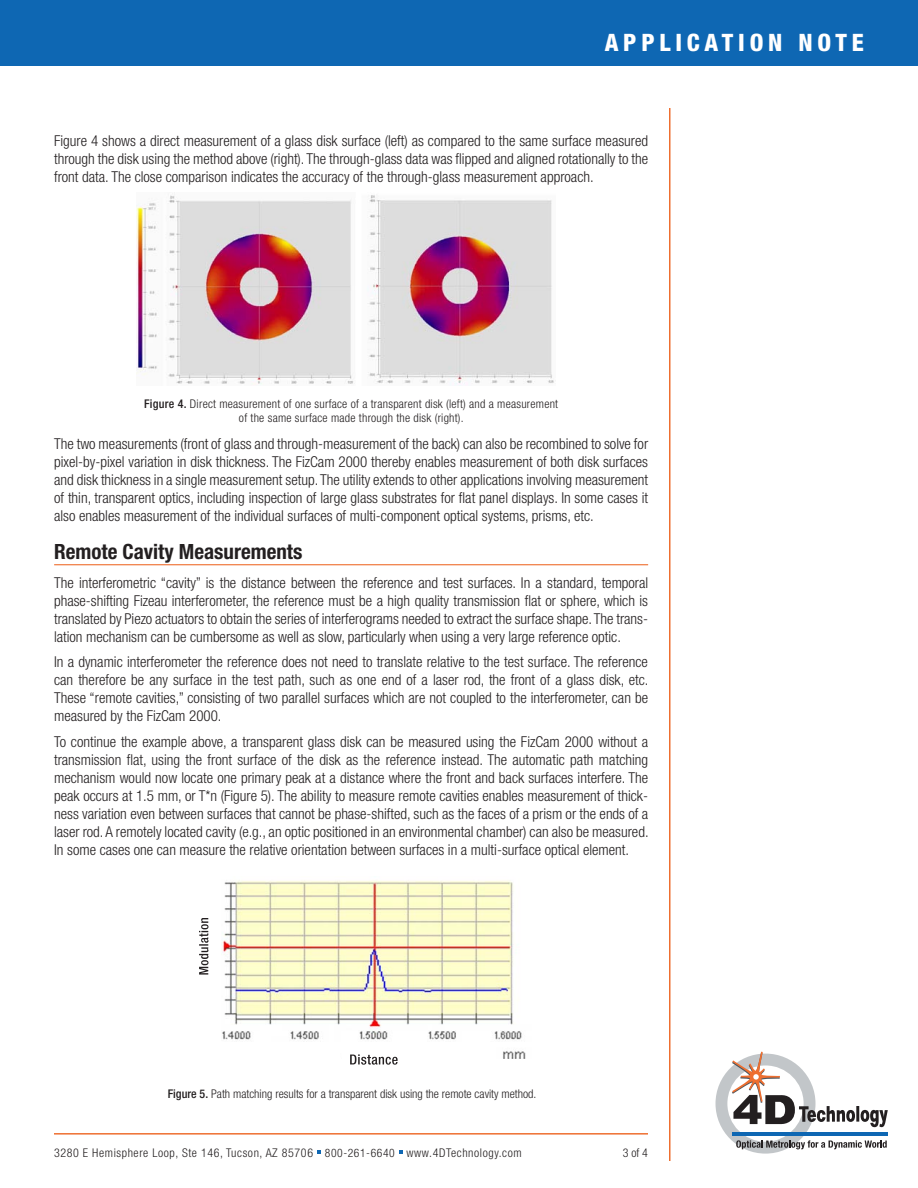
<style>
.page{position:relative;width:918px;height:1188px;background:#fff}
.page>*{position:absolute;margin:0;border:0;box-sizing:border-box;transform-origin:0 0}
.t1{font:800 condensed 24px "Helvetica Neue";letter-spacing:.2em;color:#fff}
.t2{font:700 condensed 21px "Helvetica Neue";color:#231f20}
.Body_Text{font:300 condensed 15px/18px "Helvetica Neue";color:#231f20;text-align:justify}
.t3{font:300 condensed 12px/14.4px "Helvetica Neue";letter-spacing:.02em;color:#231f20;text-align:center}
.t4{font:300 condensed 12px "Helvetica Neue";letter-spacing:.05em;color:#231f20}
.t5{font:300 condensed 12px "Helvetica Neue";color:#231f20}
.s1{font-weight:500}
.s2{font-size:11.7px}
</style>
<div class="page">
<svg style="left:317px;top:1150px;width:4px;height:4px"></svg>
<svg style="left:399px;top:1150px;width:3px;height:4px"></svg>
<hr style="left:54px;top:1133px;width:594px;height:2px;background:#ee6f30">
<svg style="left:716px;top:1052px;width:172px;height:102px"></svg>
<div style="left:0;top:0;width:918px;height:66px;background:#0e67b3"></div>
<hr style="left:669px;top:108px;width:1px;height:1053px;background:#ee6f30">
<hr style="left:54px;top:564px;width:594px;height:1px;background:#ee6f30">
<img style="left:221px;top:880px;width:305px;height:178px">
<img style="left:137px;top:195px;width:417px;height:190px">
<svg style="left:199px;top:918px;width:9px;height:57px"></svg>
<div style="left:343px;top:1052px;width:72px;height:15px;background:#fff"></div>
<svg style="left:350px;top:1054px;width:48px;height:11px"></svg>
<p class="t1" style="left:605px;top:28px;width:261px">APPLICATION NOTE</p>
<p class="Body_Text" style="left:54px;top:131px;width:596px">Figure 4 shows a direct measurement of a glass disk surface (left) as compared to the same surface measured through the disk using the method above (right). The through-glass data was flipped and aligned rotationally to the front data. The close comparison indicates the accuracy of the through-glass measurement approach.</p>
<p class="t3" style="left:144px;top:396px;width:416px"><span class="s1">Figure 4.</span> Direct measurement of one surface of a transparent disk (left) and a measurement of the same surface made through the disk (right).</p>
<p class="Body_Text" style="left:54px;top:434px;width:596px">The two measurements (front of glass and through-measurement of the back) can also be recombined to solve for pixel-by-pixel variation in disk thickness. The FizCam 2000 thereby enables measurement of both disk surfaces and disk thickness in a single measurement setup. The utility extends to other applications involving measurement of thin, transparent optics, including inspection of large glass substrates for flat panel displays. In some cases it also enables measurement of the individual surfaces of multi-component optical systems, prisms, etc.</p>
<p class="t2" style="left:54px;top:539px;width:250px">Remote Cavity Measurements</p>
<p class="Body_Text" style="left:54px;top:573px;width:596px">The interferometric “cavity” is the distance between the reference and test surfaces. In a standard, temporal phase-shifting Fizeau interferometer, the reference must be a high quality transmission flat or sphere, which is translated by Piezo actuators to obtain the series of interferograms needed to extract the surface shape. The trans&shy;lation mechanism can be cumbersome as well as slow, particularly when using a very large reference optic.</p>
<p class="Body_Text" style="left:54px;top:653px;width:596px">In a dynamic interferometer the reference does not need to translate relative to the test surface. The reference can therefore be any surface in the test path, such as one end of a laser rod, the front of a glass disk, etc.<br>These “remote cavities,” consisting of two parallel surfaces which are not coupled to the interferometer, can be measured by the FizCam 2000.</p>
<p class="Body_Text" style="left:54px;top:732px;width:596px">To continue the example above, a transparent glass disk can be measured using the FizCam 2000 without a transmission flat, using the front surface of the disk as the reference instead. The automatic path matching mechanism would now locate one primary peak at a distance where the front and back surfaces interfere. The peak occurs at 1.5 mm, or T*n (Figure 5). The ability to measure remote cavities enables measurement of thick&shy;ness variation even between surfaces that cannot be phase-shifted, such as the faces of a prism or the ends of a laser rod. A remotely located cavity (e.g., an optic positioned in an environmental chamber) can also be measured.<br>In some cases one can measure the relative orientation between surfaces in a multi-surface optical element.</p>
<p class="t5" style="left:168px;top:1087px;width:370px"><span class="s1">Figure 5.</span> Path matching results for a transparent disk using the remote cavity method.</p>
<p class="t4" style="left:54px;top:1145px;width:469px">3280 E Hemisphere Loop, Ste 146, Tucson, AZ 85706 <span class="s2">800-261-6640</span> www.4DTechnology.com</p>
<p class="t3" style="left:623px;top:1145px;width:27px">3 of 4</p>
</div>
